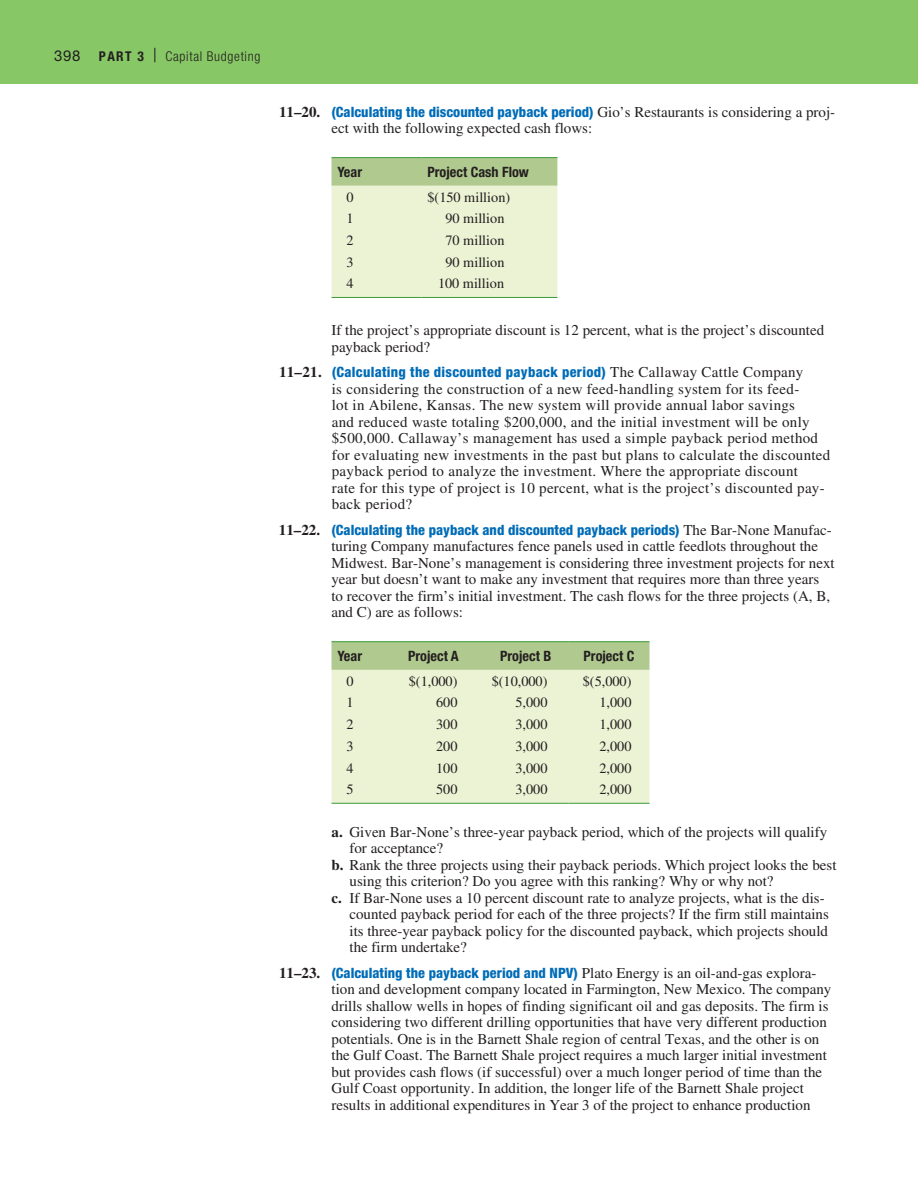
<style>
.page{position:relative;width:918px;height:1188px;background:#fff}
.page>*{position:absolute;margin:0;border:0;box-sizing:border-box;transform-origin:0 0}
.t1{font:15px/16.5px "Times LT Pro";color:#231f20}
.t2{font:15px/16.5px "Times LT Pro";letter-spacing:.02em;color:#231f20}
.t3{font:800 condensed 14.25px "Helvetica Neue LTW1 G";color:#006cb7}
.t4{font:14.25px "Times LT Pro";color:#231f20}
.t5{font:800 condensed 14.25px "Helvetica Neue LTW1 G";letter-spacing:.02em;color:#006cb7}
.t6{font:700 condensed 14.25px "Helvetica Neue LTW1 G";color:#231f20}
.t7{font:300 condensed 13.5px "Helvetica Neue LTW1 G";letter-spacing:.05em;color:#231f20}
.t8{font:700 condensed 13.5px "Helvetica Neue LTW1 G";color:#231f20}
.s1{font-weight:400;font-stretch:normal;font-size:15px}
.s2{font-weight:300;font-size:19.5px}
.s3{font-family:"Times LT Pro";font-weight:700;font-stretch:normal;font-size:15px;color:#231f20}
.s4{font-family:"Times LT Pro";font-weight:400;font-stretch:normal;font-size:15px;color:#231f20}
.s5{font-weight:700}
</style>
<div class="page">
<div style="left:0;top:0;width:918px;height:84px;background:#87c765"></div>
<svg style="left:332px;top:158px;width:225px;height:139px;background:#dfeac6"></svg>
<hr style="left:332px;top:157px;width:90px;height:1px;background:#3a9a3b">
<hr style="left:422px;top:157px;width:135px;height:1px;background:#3a9a3b">
<hr style="left:332px;top:297px;width:90px;height:1px;background:#3a9a3b">
<hr style="left:422px;top:297px;width:135px;height:1px;background:#3a9a3b">
<svg style="left:332px;top:642px;width:318px;height:161px;background:#e1ebc7"></svg>
<hr style="left:332px;top:641px;width:52px;height:1px;background:#3a9a3b">
<hr style="left:384px;top:641px;width:99px;height:1px;background:#3a9a3b">
<hr style="left:483px;top:641px;width:85px;height:1px;background:#3a9a3b">
<hr style="left:568px;top:641px;width:82px;height:1px;background:#3a9a3b">
<hr style="left:332px;top:803px;width:52px;height:1px;background:#3a9a3b">
<hr style="left:384px;top:803px;width:99px;height:1px;background:#3a9a3b">
<hr style="left:483px;top:803px;width:85px;height:1px;background:#3a9a3b">
<hr style="left:568px;top:803px;width:82px;height:1px;background:#3a9a3b">
<p class="t8" style="left:54px;top:48px;width:105px"><span class="s1">398</span> PART 3 <span class="s2">|</span></p>
<p class="t7" style="left:165px;top:48px;width:96px">Capital Budgeting</p>
<p class="t3" style="left:279px;top:103px;width:558px"><span class="s3">11–20.</span> (Calculating the discounted payback period) <span class="s4">Gio’s Restaurants is considering a proj-</span></p>
<p class="t1" style="left:331px;top:120px;width:262px">ect with the following expected cash flows:</p>
<p class="t6" style="left:338px;top:163px;width:26px">Year</p>
<p class="t6" style="left:428px;top:163px;width:103px">Project Cash Flow</p>
<p class="t4" style="left:347px;top:189px;width:9px">0</p>
<p class="t4" style="left:428px;top:189px;width:84px">$(150 million)</p>
<p class="t4" style="left:347px;top:210px;width:9px">1</p>
<p class="t4" style="left:446px;top:210px;width:60px">90 million</p>
<p class="t4" style="left:347px;top:232px;width:9px">2</p>
<p class="t4" style="left:446px;top:232px;width:60px">70 million</p>
<p class="t4" style="left:347px;top:254px;width:9px">3</p>
<p class="t4" style="left:446px;top:254px;width:60px">90 million</p>
<p class="t4" style="left:347px;top:275px;width:9px">4</p>
<p class="t4" style="left:438px;top:275px;width:68px">100 million</p>
<p class="t1" style="left:332px;top:322px;width:494px">If the project’s appropriate discount is 12 percent, what is the project’s discounted payback period?</p>
<p class="t5" style="left:279px;top:364px;width:526px"><span class="s3">11–21.</span> (Calculating the discounted payback period) <span class="s4">The Callaway Cattle Company</span></p>
<p class="t2" style="left:332px;top:380px;width:500px">is considering the construction of a new feed-handling system for its feed-<br>lot in Abilene, Kansas. The new system will provide annual labor savings<br>and reduced waste totaling $200,000, and the initial investment will be only $500,000. Callaway’s management has used a simple payback period method for evaluating new investments in the past but plans to calculate the discounted payback period to analyze the investment. Where the appropriate discount<br>rate for this type of project is 10 percent, what is the project’s discounted pay&shy;back period?</p>
<p class="t3" style="left:279px;top:521px;width:554px"><span class="s3">11–22.</span> (Calculating the payback and discounted payback periods) <span class="s4">The Bar-None Manufac-</span></p>
<p class="t1" style="left:331px;top:538px;width:505px">turing Company manufactures fence panels used in cattle feedlots throughout the Midwest. Bar-None’s management is considering three investment projects for next year but doesn’t want to make any investment that requires more than three years<br>to recover the firm’s initial investment. The cash flows for the three projects (A, B, and C) are as follows:</p>
<p class="t6" style="left:338px;top:647px;width:26px">Year</p>
<p class="t6" style="left:408px;top:647px;width:52px">Project A</p>
<p class="t6" style="left:500px;top:647px;width:53px">Project B</p>
<p class="t6" style="left:584px;top:647px;width:52px">Project C</p>
<p class="t4" style="left:346px;top:673px;width:9px">0</p>
<p class="t4" style="left:409px;top:673px;width:50px">$(1,000)</p>
<p class="t4" style="left:492px;top:673px;width:57px">$(10,000)</p>
<p class="t4" style="left:583px;top:673px;width:50px">$(5,000)</p>
<p class="t4" style="left:346px;top:694px;width:9px">1</p>
<p class="t4" style="left:436px;top:694px;width:23px">600</p>
<p class="t4" style="left:515px;top:694px;width:34px">5,000</p>
<p class="t4" style="left:599px;top:694px;width:34px">1,000</p>
<p class="t4" style="left:346px;top:716px;width:9px">2</p>
<p class="t4" style="left:436px;top:716px;width:23px">300</p>
<p class="t4" style="left:515px;top:716px;width:34px">3,000</p>
<p class="t4" style="left:599px;top:716px;width:34px">1,000</p>
<p class="t4" style="left:346px;top:738px;width:9px">3</p>
<p class="t4" style="left:436px;top:738px;width:23px">200</p>
<p class="t4" style="left:515px;top:738px;width:34px">3,000</p>
<p class="t4" style="left:599px;top:738px;width:34px">2,000</p>
<p class="t4" style="left:346px;top:760px;width:9px">4</p>
<p class="t4" style="left:436px;top:760px;width:23px">100</p>
<p class="t4" style="left:515px;top:760px;width:34px">3,000</p>
<p class="t4" style="left:599px;top:760px;width:34px">2,000</p>
<p class="t4" style="left:346px;top:781px;width:9px">5</p>
<p class="t4" style="left:436px;top:781px;width:23px">500</p>
<p class="t4" style="left:515px;top:781px;width:34px">3,000</p>
<p class="t4" style="left:599px;top:781px;width:34px">2,000</p>
<p class="t1" style="left:332px;top:823px;width:497px"><span class="s5">a.</span> Given Bar-None’s three-year payback period, which of the projects will qualify</p>
<p class="t1" style="left:350px;top:840px;width:95px">for acceptance?</p>
<p class="t1" style="left:332px;top:856px;width:507px"><span class="s5">b.</span> Rank the three projects using their payback periods. Which project looks the best</p>
<p class="t1" style="left:350px;top:873px;width:426px">using this criterion? Do you agree with this ranking? Why or why not?</p>
<p class="t1" style="left:332px;top:889px;width:495px"><span class="s5">c.</span> If Bar-None uses a 10 percent discount rate to analyze projects, what is the dis-</p>
<p class="t1" style="left:350px;top:906px;width:481px">counted payback period for each of the three projects? If the firm still maintains</p>
<p class="t1" style="left:350px;top:922px;width:480px">its three-year payback policy for the discounted payback, which projects should</p>
<p class="t1" style="left:350px;top:939px;width:119px">the firm undertake?</p>
<p class="t3" style="left:279px;top:964px;width:539px"><span class="s3">11–23.</span> (Calculating the payback period and NPV) <span class="s4">Plato Energy is an oil-and-gas explora-</span></p>
<p class="t1" style="left:332px;top:981px;width:501px">tion and development company located in Farmington, New Mexico. The company drills shallow wells in hopes of finding significant oil and gas deposits. The firm is considering two different drilling opportunities that have very different production potentials. One is in the Barnett Shale region of central Texas, and the other is on the Gulf Coast. The Barnett Shale project requires a much larger initial investment but provides cash flows (if successful) over a much longer period of time than the Gulf Coast opportunity. In addition, the longer life of the Barnett Shale project results in additional expenditures in Year 3 of the project to enhance production</p>
</div>
